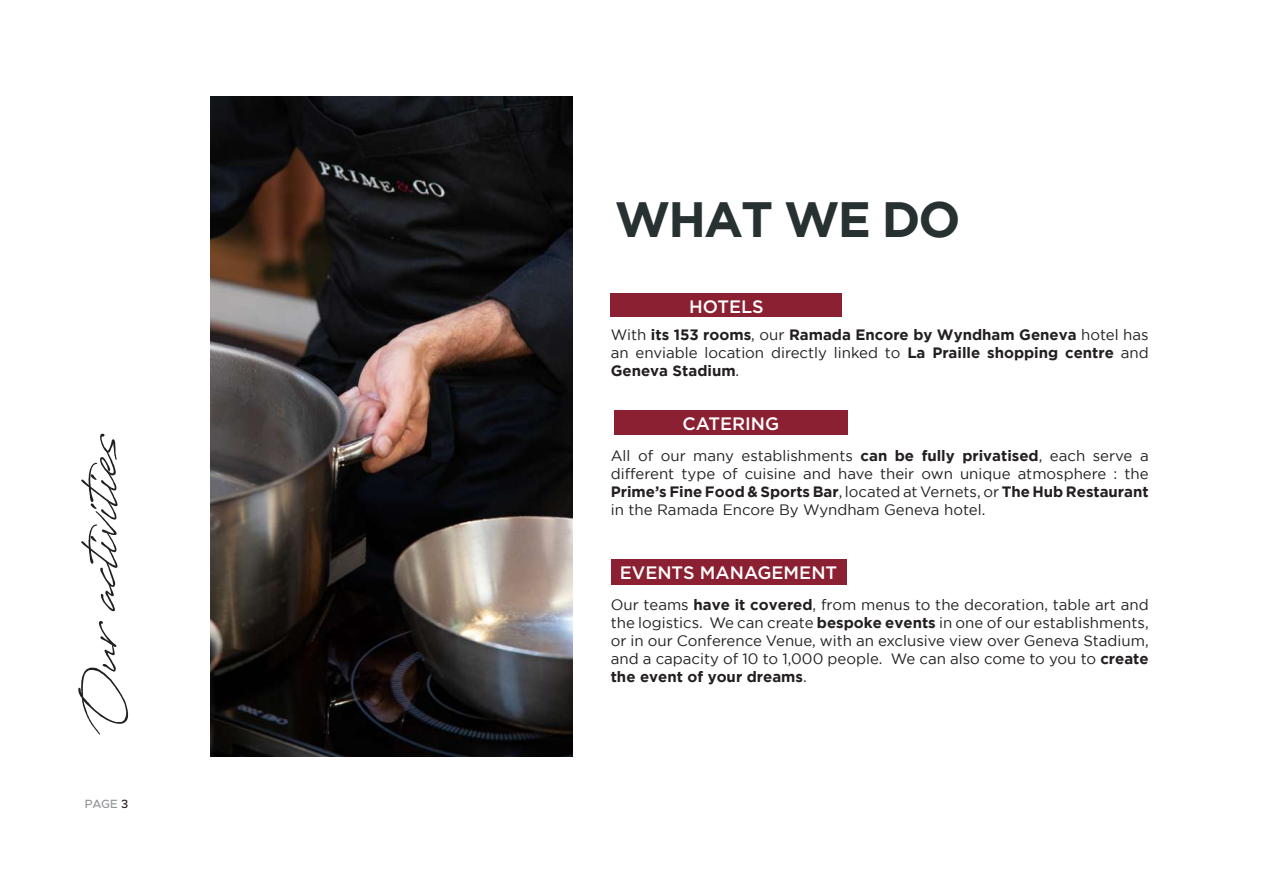
<style>
.page{position:relative;width:1263px;height:893px;background:#fff}
.page>*{position:absolute;margin:0;border:0;box-sizing:border-box;transform-origin:0 0}
.t1{font:55.5px "Antro Vectra Bolder";color:#231f20}
.t2{font:700 49.5px "Gotham";letter-spacing:-.04em;color:#283131}
.t3{font:500 18px "Gotham";color:#fff}
.t4{font:15px/18px "Gotham";color:#231f20;text-align:justify}
.t5{font:700 15px/18px "Gotham";color:#231f20;text-align:justify}
.t6{font:500 12px "Metropolis";color:#939598}
.s1{color:#231f20}
.s2{font-weight:400}
.s3{font-weight:700}
</style>
<div class="page">
<img style="left:210px;top:97px;width:362px;height:660px">
<div style="left:611px;top:293px;width:231px;height:24px;background:#8b2032"></div>
<div style="left:614px;top:410px;width:233px;height:25px;background:#8b2032"></div>
<div style="left:611px;top:559px;width:235px;height:25px;background:#8b2032"></div>
<h1 class="t1" style="left:62px;top:732px;width:305px;rotate:-90deg">Our activities</h1>
<p class="t6" style="left:85px;top:796px;width:45px">PAGE <span class="s1">3</span></p>
<h2 class="t2" style="left:615px;top:191px;width:347px">WHAT WE DO</h2>
<p class="t3" style="left:689px;top:294px;width:76px">HOTELS</p>
<p class="t5" style="left:611px;top:325px;width:539px"><span class="s2">With</span> its 153 rooms<span class="s2">, our</span> Ramada Encore by Wyndham Geneva <span class="s2">hotel has an enviable location directly linked to</span> La Praille shopping centre <span class="s2">and </span>Geneva Stadium<span class="s2">.</span></p>
<p class="t3" style="left:682px;top:412px;width:98px">CATERING</p>
<p class="t4" style="left:611px;top:446px;width:539px">All of our many establishments <span class="s3">can be fully privatised</span>, each serve a different type of cuisine and have their own unique atmosphere : the <span class="s3">Prime’s Fine Food &amp; Sports Bar</span>, located at Vernets, or <span class="s3">The Hub Restaurant </span>in the Ramada Encore By Wyndham Geneva hotel.</p>
<p class="t3" style="left:620px;top:561px;width:219px">EVENTS MANAGEMENT</p>
<p class="t4" style="left:611px;top:596px;width:539px">Our teams <span class="s3">have it covered</span>, from menus to the decoration, table art and the logistics. We can create <span class="s3">bespoke events</span> in one of our establishments, or in our Conference Venue, with an exclusive view over Geneva Stadium, and a capacity of 10 to 1,000 people. We can also come to you to <span class="s3">create the event of your dreams</span>.</p>
</div>
